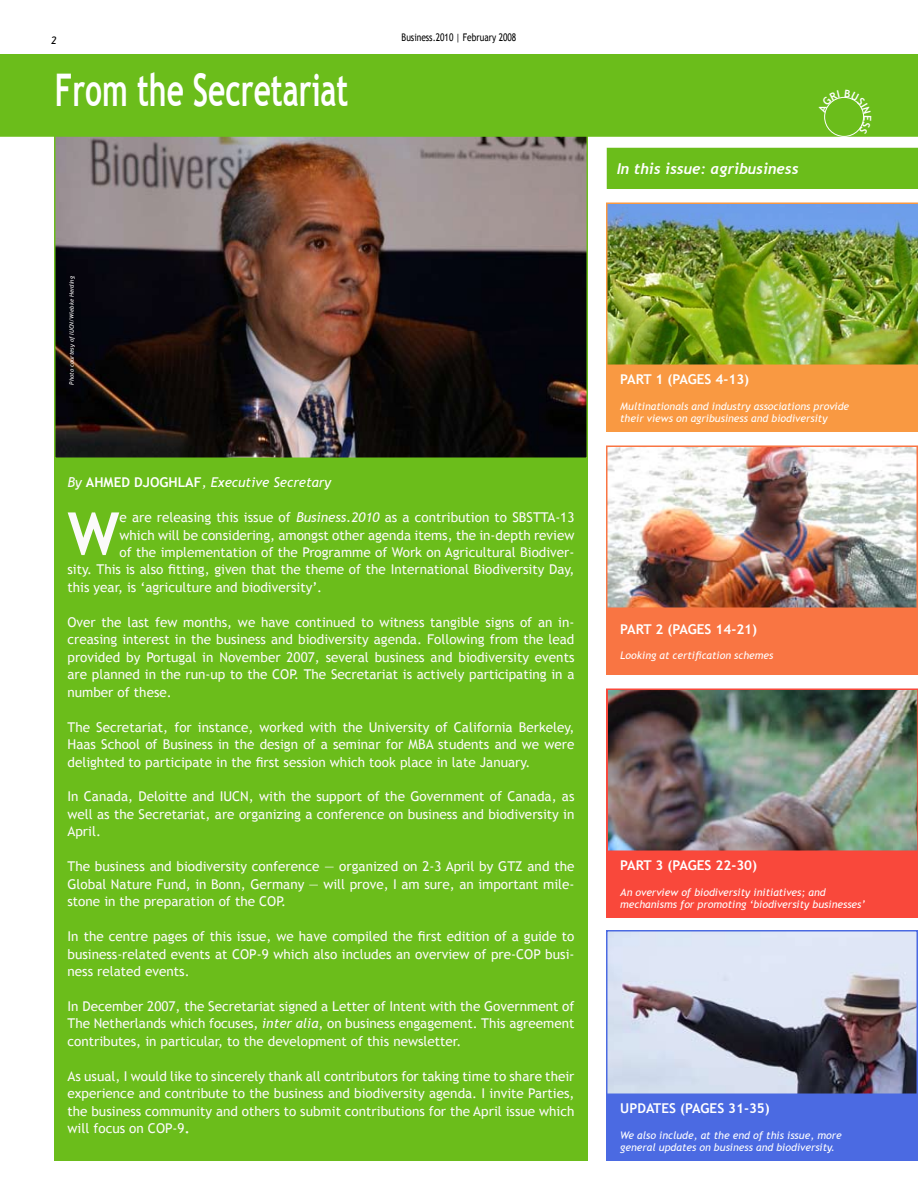
<style>
.page{position:relative;width:918px;height:1188px;background:#fff}
.page>*{position:absolute;margin:0;border:0;box-sizing:border-box;transform-origin:0 0}
.t1{font:700 58.8px "Trebuchet MS";color:#fbfafa}
.t2{font:700 45px "Trebuchet MS";color:#fff;scale:.67 1}
.t3{font:italic 700 15px "Trebuchet";color:#fff}
.t4{font:13.5px/17.4px "Trebuchet MS";color:#fbfafa;text-align:justify}
.t5{font:700 13.5px "Trebuchet MS";color:#fff}
.t6{font:italic 13.5px "Trebuchet MS";color:#fff}
.t7{font:italic 10.5px/12.6px "Trebuchet MS";color:#fff}
.t8{font:10.5px "Trebuchet MS";color:#000;scale:.8 1}
.t9{font:italic 6px "Trebuchet MS";color:#fbfafa}
.s1{color:#fbfafa}
.s2{font-weight:700;font-style:normal}
.s3{font-style:italic}
.s4{color:#fff}
.s5{font-weight:700}
</style>
<div class="page">
<img style="left:609px;top:933px;width:306px;height:161px">
<div style="left:606px;top:930px;width:312px;height:190px;border:2px solid #4b6ae2"></div>
<div style="left:54px;top:455px;width:534px;height:706px;background:#6bbd1b"></div>
<img style="left:606px;top:202px;width:312px;height:162px">
<img style="left:57px;top:137px;width:528px;height:319px">
<div style="left:0;top:54px;width:918px;height:83px;background:#6bbd1b"></div>
<div style="left:824px;top:97px;width:40px;height:40px;border:1px solid #fff;border-radius:50%"></div>
<div style="left:608px;top:148px;width:310px;height:40px;background:#6bbd1b"></div>
<div style="left:607px;top:148px;width:311px;height:41px;border:2px solid #6bbd1b"></div>
<div style="left:607px;top:365px;width:310px;height:66px;background:#f99942"></div>
<div style="left:606px;top:364px;width:312px;height:68px;border:2px solid #f99942"></div>
<img style="left:609px;top:449px;width:306px;height:159px">
<div style="left:606px;top:446px;width:312px;height:175px;border:2px solid #f97543"></div>
<div style="left:607px;top:608px;width:310px;height:66px;background:#f97543"></div>
<div style="left:606px;top:608px;width:312px;height:67px;border:2px solid #f97543"></div>
<img style="left:609px;top:691px;width:306px;height:159px">
<div style="left:606px;top:688px;width:312px;height:176px;border:2px solid #f9483b"></div>
<div style="left:607px;top:851px;width:310px;height:66px;background:#f9483b"></div>
<div style="left:606px;top:850px;width:312px;height:68px;border:2px solid #f9483b"></div>
<div style="left:607px;top:1094px;width:310px;height:66px;background:#4b6ae2"></div>
<div style="left:606px;top:1094px;width:312px;height:67px;border:2px solid #4b6ae2"></div>
<svg style="left:818px;top:90px;width:53px;height:44px;background:#71bf25"></svg>
<h2 class="t2" style="left:55px;top:62px;width:440px">FROM THE SECRETARIAT</h2>
<p class="t8" style="left:402px;top:31px;width:145px">Business.2010 | February 2008</p>
<p class="t9" style="left:68px;top:385px;width:110px;rotate:-90deg">Photo courtesy of IUCN/Wiebke Herding</p>
<p class="t6" style="left:68px;top:474px;width:265px"><span class="s1">By</span> <span class="s2">AHMED DJOGHLAF</span>, Executive Secretary</p>
<h1 class="t1" style="left:68px;top:497px;width:53px">W</h1>
<p class="t4" style="left:119px;top:509px;width:457px">e are releasing this issue of <span class="s3">Business.2010</span> as a contribution to SBSTTA-13</p>
<p class="t4" style="left:119px;top:526px;width:457px">which will be considering, amongst other agenda items, the in-depth review</p>
<p class="t4" style="left:119px;top:544px;width:457px">of the implementation of the Programme of Work on Agricultural Biodiver-</p>
<p class="t4" style="left:68px;top:561px;width:508px">sity. This is also fitting, given that the theme of the International Biodiversity Day,</p>
<p class="t4" style="left:68px;top:579px;width:256px">this year, is ‘agriculture and biodiversity’.</p>
<p class="t4" style="left:68px;top:614px;width:508px">Over the last few months, we have continued to witness tangible signs of an in&shy;creasing interest in the business and biodiversity agenda. Following from the lead provided by Portugal in November 2007, several business and biodiversity events are planned in the run-up to the COP. The Secretariat is actively participating in a number of these.</p>
<p class="t4" style="left:68px;top:718px;width:509px">The Secretariat, for instance, worked with the University of California Berkeley, Haas School of Business in the design of a seminar for MBA students and we were delighted to participate in the first session which took place in late January.</p>
<p class="t4" style="left:68px;top:788px;width:508px">In Canada, Deloitte and IUCN, with the support of the Government of Canada, as well as the Secretariat, are organizing a conference on business and biodiversity in April.</p>
<p class="t4" style="left:68px;top:858px;width:508px">The business and biodiversity conference <span class="s4">—</span> organized on 2-3 April by GTZ and the Global Nature Fund, in Bonn, Germany <span class="s4">—</span> will prove, I am sure, an important mile&shy;stone in the preparation of the COP.</p>
<p class="t4" style="left:68px;top:928px;width:508px">In the centre pages of this issue, we have compiled the first edition of a guide to business-related events at COP-9 which also includes an overview of pre-COP busi&shy;ness related events.</p>
<p class="t4" style="left:68px;top:998px;width:508px">In December 2007, the Secretariat signed a Letter of Intent with the Government of The Netherlands which focuses, <span class="s3">inter alia</span>, on business engagement. This agreement contributes, in particular, to the development of this newsletter.</p>
<p class="t4" style="left:68px;top:1068px;width:508px">As usual, I would like to sincerely thank all contributors for taking time to share their experience and contribute to the business and biodiversity agenda. I invite Parties, the business community and others to submit contributions for the April issue which will focus on COP-9<span class="s5">.</span></p>
<p class="t3" style="left:617px;top:159px;width:183px">In this issue: agribusiness</p>
<p class="t5" style="left:620px;top:371px;width:130px">PART 1 (PAGES 4-13)</p>
<p class="t7" style="left:620px;top:400px;width:231px">Multinationals and industry associations provide their views on agribusiness and biodiversity</p>
<p class="t5" style="left:620px;top:620px;width:138px">PART 2 (PAGES 14-21)</p>
<p class="t7" style="left:620px;top:649px;width:155px">Looking at certification schemes</p>
<p class="t5" style="left:620px;top:857px;width:138px">PART 3 (PAGES 22-30)</p>
<p class="t7" style="left:620px;top:886px;width:247px">An overview of biodiversity initiatives; and mechanisms for promoting ‘biodiversity businesses’</p>
<p class="t5" style="left:620px;top:1100px;width:151px">UPDATES (PAGES 31-35)</p>
<p class="t7" style="left:620px;top:1129px;width:223px">We also include, at the end of this issue, more general updates on business and biodiversity.</p>
</div>
